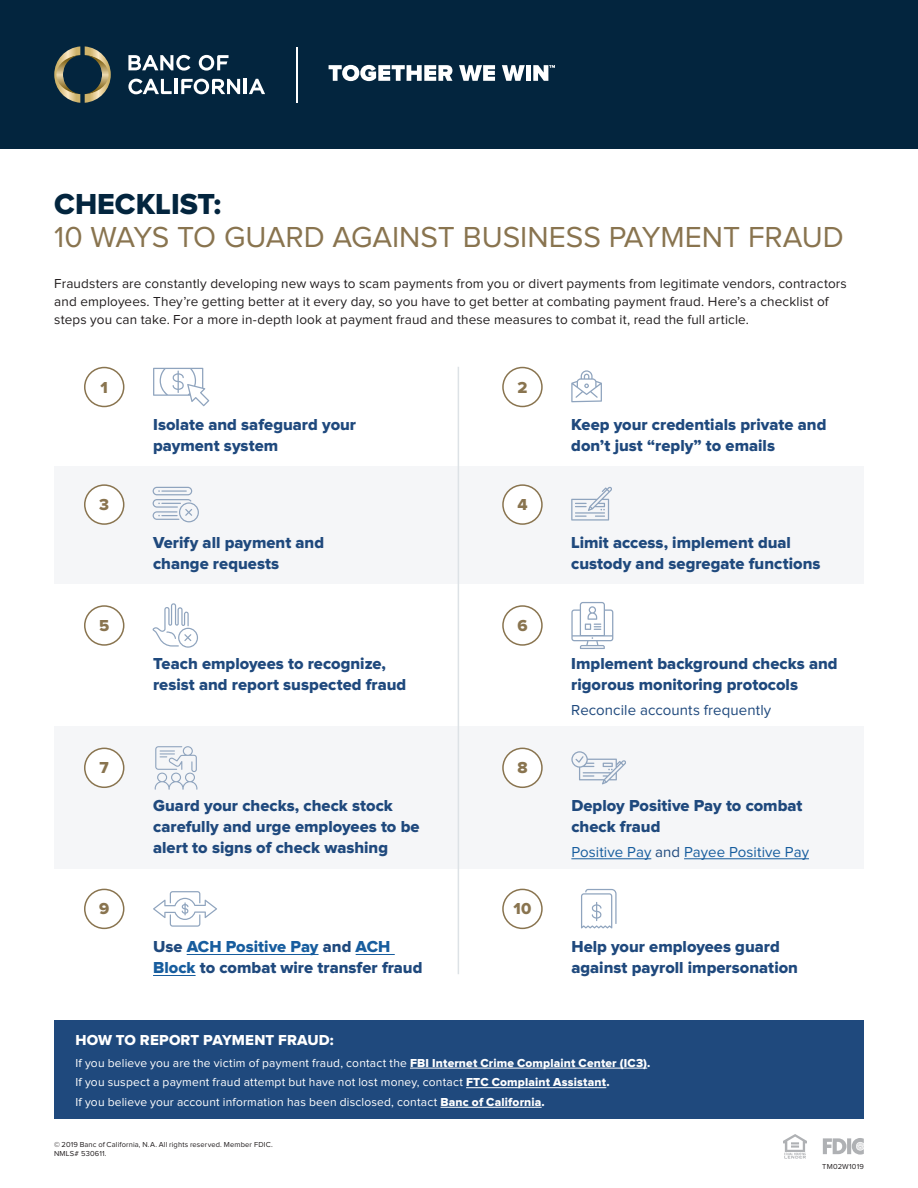
<style>
.page{position:relative;width:918px;height:1188px;background:#fff}
.page>*{position:absolute;margin:0;border:0;box-sizing:border-box;transform-origin:0 0}
.t1{font:30px/33px "Proxima Nova";color:#89744f}
.Subheader{font:16.5px/21px "Proxima Nova Extrabld";color:#1f497d}
.List_Numbers{font:16.5px "Proxima Nova Extrabld";color:#89744f}
.Body{font:15px "Proxima Nova";letter-spacing:.005em;color:#175d9e}
.Body-2{font:15px "Proxima Nova";letter-spacing:.005em;color:#1f497d}
.White_Body{font:15px "Proxima Nova Extrabld";letter-spacing:.01em;color:#fff}
.Body-3{font:13.5px/18px "Proxima Nova";letter-spacing:.01em;color:#231f20}
.White_Body-2{font:12px "Proxima Nova";letter-spacing:.015em;color:#fff}
.Copyright{font:7.5px/9px "Proxima Nova";letter-spacing:.02em;color:#231f20}
.s1{font-family:"Proxima Nova Extrabld";color:#03253e}
.s2{color:#175d9e}
.s3{color:#1f497d}
.s4{font-family:"Proxima Nova Extrabld"}
</style>
<div class="page">
<div style="left:0;top:0;width:918px;height:148px;background:#03253e"></div>
<svg style="left:54px;top:46px;width:57px;height:57px"></svg>
<hr style="left:175px;top:79px;width:3px;height:15px;background:#fff">
<hr style="left:244px;top:79px;width:3px;height:15px;background:#fff">
<svg style="left:249px;top:79px;width:16px;height:15px"></svg>
<svg style="left:181px;top:79px;width:59px;height:15px"></svg>
<svg style="left:128px;top:79px;width:44px;height:15px"></svg>
<svg style="left:199px;top:55px;width:30px;height:16px"></svg>
<svg style="left:128px;top:55px;width:63px;height:16px"></svg>
<svg style="left:329px;top:65px;width:123px;height:16px"></svg>
<svg style="left:459px;top:65px;width:36px;height:16px"></svg>
<svg style="left:502px;top:65px;width:23px;height:16px"></svg>
<div style="left:526px;top:65px;width:5px;height:16px;background:#fff"></div>
<hr style="left:296px;top:47px;width:1px;height:56px;background:#fff">
<svg style="left:533px;top:65px;width:22px;height:16px"></svg>
<div style="left:54px;top:466px;width:810px;height:118px;background:#f5f6f8"></div>
<div style="left:84px;top:367px;width:40px;height:40px;border:2px solid #89744f;border-radius:50%"></div>
<svg style="left:153px;top:368px;width:56px;height:38px"></svg>
<div style="left:502px;top:367px;width:41px;height:40px;border:2px solid #89744f;border-radius:50%"></div>
<svg style="left:571px;top:370px;width:31px;height:32px"></svg>
<div style="left:85px;top:485px;width:39px;height:39px;background:#fff;border-radius:50%"></div>
<div style="left:84px;top:484px;width:40px;height:41px;border:2px solid #89744f;border-radius:50%"></div>
<svg style="left:153px;top:487px;width:46px;height:35px"></svg>
<div style="left:503px;top:485px;width:39px;height:39px;background:#fff;border-radius:50%"></div>
<div style="left:502px;top:484px;width:41px;height:41px;border:2px solid #89744f;border-radius:50%"></div>
<svg style="left:571px;top:487px;width:41px;height:34px"></svg>
<div style="left:84px;top:605px;width:40px;height:41px;border:2px solid #89744f;border-radius:50%"></div>
<svg style="left:153px;top:603px;width:45px;height:45px"></svg>
<div style="left:502px;top:605px;width:41px;height:41px;border:2px solid #89744f;border-radius:50%"></div>
<svg style="left:571px;top:602px;width:42px;height:47px"></svg>
<div style="left:54px;top:727px;width:810px;height:142px;background:#f5f6f8"></div>
<hr style="left:187px;top:954px;width:132px;height:1px;background:#175d9e">
<hr style="left:356px;top:954px;width:39px;height:1px;background:#175d9e">
<hr style="left:153px;top:975px;width:43px;height:1px;background:#175d9e">
<div style="left:84px;top:889px;width:40px;height:40px;border:2px solid #89744f;border-radius:50%"></div>
<svg style="left:153px;top:891px;width:64px;height:36px"></svg>
<div style="left:502px;top:889px;width:41px;height:40px;border:2px solid #89744f;border-radius:50%"></div>
<svg style="left:581px;top:889px;width:36px;height:39px"></svg>
<div style="left:503px;top:748px;width:39px;height:39px;background:#fff;border-radius:50%"></div>
<div style="left:502px;top:748px;width:41px;height:40px;border:2px solid #89744f;border-radius:50%"></div>
<hr style="left:571px;top:859px;width:80px;height:1px;background:#175d9e">
<hr style="left:684px;top:859px;width:125px;height:1px;background:#175d9e">
<svg style="left:571px;top:751px;width:55px;height:33px"></svg>
<div style="left:85px;top:748px;width:39px;height:39px;background:#fff;border-radius:50%"></div>
<div style="left:84px;top:748px;width:40px;height:40px;border:2px solid #89744f;border-radius:50%"></div>
<svg style="left:155px;top:746px;width:42px;height:44px"></svg>
<div style="left:54px;top:1020px;width:810px;height:99px;background:#1f497d"></div>
<hr style="left:410px;top:1068px;width:237px;height:1px;background:#fff">
<hr style="left:466px;top:1087px;width:140px;height:1px;background:#fff">
<hr style="left:440px;top:1107px;width:102px;height:1px;background:#fff">
<hr style="left:458px;top:367px;width:1px;height:607px;background:#dde2e6">
<svg style="left:783px;top:1134px;width:81px;height:25px"></svg>
<p class="t1" style="left:54px;top:189px;width:791px"><span class="s1">CHECKLIST:<br></span>10 WAYS TO GUARD AGAINST BUSINESS PAYMENT FRAUD</p>
<p class="Body-3" style="left:54px;top:275px;width:794px">Fraudsters are constantly developing new ways to scam payments from you or divert payments from legitimate vendors, contractors and employees. They’re getting better at it every day, so you have to get better at combating payment fraud. Here’s a checklist of steps you can take. For a more in-depth look at payment fraud and these measures to combat it, read the full article.</p>
<p class="List_Numbers" style="left:101px;top:377px;width:9px">1</p>
<p class="List_Numbers" style="left:517px;top:377px;width:12px">2</p>
<p class="Subheader" style="left:153px;top:415px;width:205px">Isolate and safeguard your payment system</p>
<p class="List_Numbers" style="left:99px;top:495px;width:11px">3</p>
<p class="List_Numbers" style="left:517px;top:495px;width:12px">4</p>
<p class="Subheader" style="left:153px;top:532px;width:173px">Verify all payment and change requests</p>
<p class="List_Numbers" style="left:99px;top:616px;width:12px">5</p>
<p class="List_Numbers" style="left:517px;top:616px;width:12px">6</p>
<p class="Subheader" style="left:153px;top:653px;width:255px">Teach employees to recognize, resist and report suspected fraud</p>
<p class="List_Numbers" style="left:100px;top:758px;width:11px">7</p>
<p class="List_Numbers" style="left:517px;top:758px;width:12px">8</p>
<p class="Subheader" style="left:153px;top:796px;width:268px">Guard your checks, check stock carefully and urge employees to be alert to signs of check washing</p>
<p class="List_Numbers" style="left:99px;top:899px;width:12px">9</p>
<p class="List_Numbers" style="left:514px;top:899px;width:19px">10</p>
<p class="Subheader" style="left:153px;top:937px;width:271px">Use <span class="s2">ACH Positive Pay</span> and <span class="s2">ACH<br>Block</span> to combat wire transfer fraud</p>
<p class="Subheader" style="left:571px;top:415px;width:257px">Keep your credentials private and don’t just “reply” to emails</p>
<p class="Subheader" style="left:571px;top:532px;width:251px">Limit access, implement dual custody and segregate functions</p>
<p class="Subheader" style="left:571px;top:653px;width:268px">Implement background checks and rigorous monitoring protocols</p>
<p class="Body-2" style="left:571px;top:701px;width:202px">Reconcile accounts frequently</p>
<p class="Subheader" style="left:571px;top:796px;width:233px">Deploy Positive Pay to combat check fraud</p>
<p class="Body" style="left:571px;top:844px;width:239px">Positive Pay <span class="s3">and</span> Payee Positive Pay</p>
<p class="Subheader" style="left:571px;top:937px;width:228px">Help your employees guard against payroll impersonation</p>
<p class="White_Body" style="left:75px;top:1031px;width:260px">HOW TO REPORT PAYMENT FRAUD:</p>
<p class="White_Body-2" style="left:75px;top:1056px;width:577px">If you believe you are the victim of payment fraud, contact the <span class="s4">FBI Internet Crime Complaint Center (IC3).</span></p>
<p class="White_Body-2" style="left:75px;top:1076px;width:536px">If you suspect a payment fraud attempt but have not lost money, contact <span class="s4">FTC Complaint Assistant.</span></p>
<p class="White_Body-2" style="left:75px;top:1095px;width:471px">If you believe your account information has been disclosed, contact <span class="s4">Banc of California.</span></p>
<p class="Copyright" style="left:54px;top:1140px;width:221px">© 2019 Banc of California, N.A. All rights reserved. Member FDIC.<br>NMLS# 530611.</p>
<p class="Copyright" style="left:822px;top:1162px;width:43px">TM02W1019</p>
</div>
